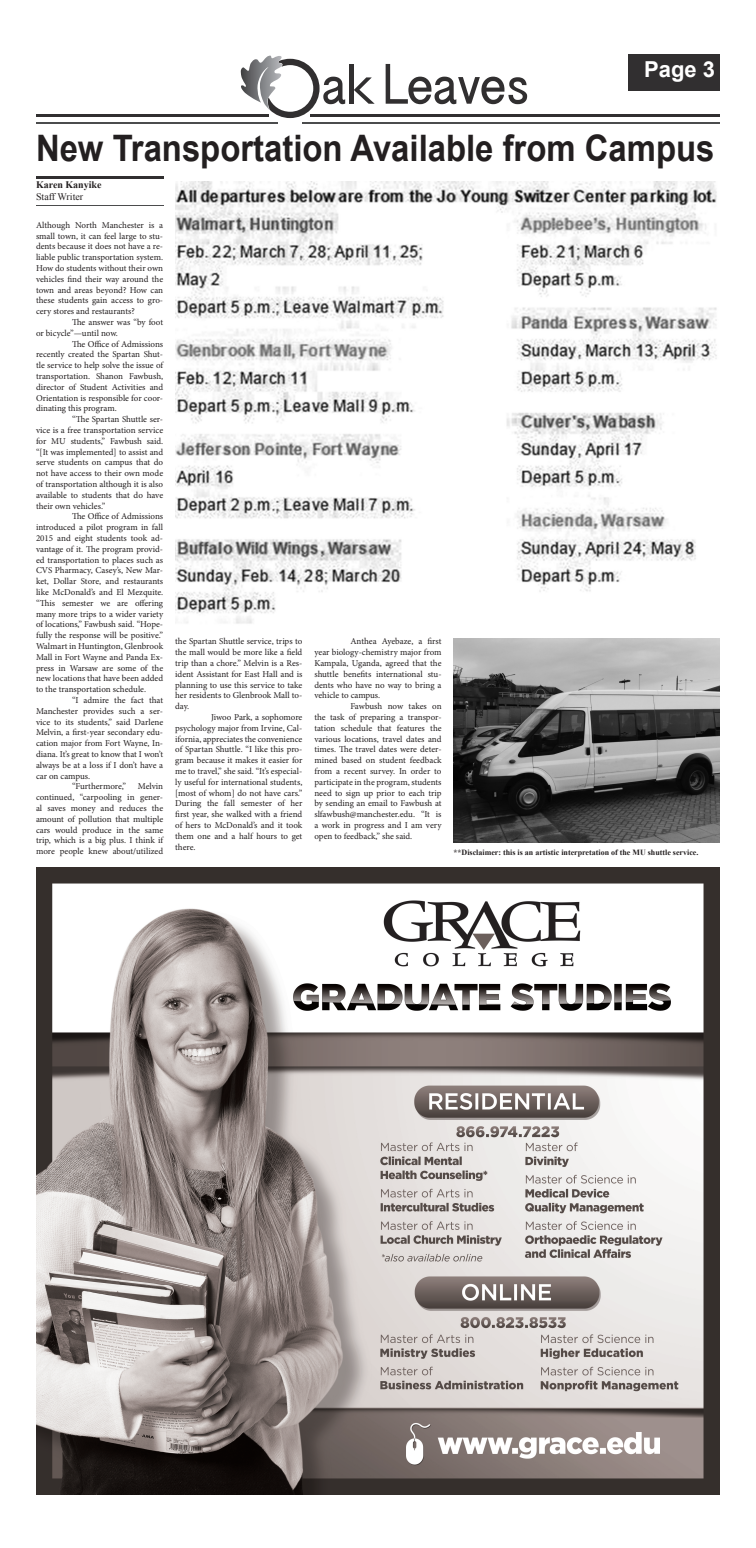
<style>
.page{position:relative;width:756px;height:1548px;background:#fff}
.page>*{position:absolute;margin:0;border:0;box-sizing:border-box;transform-origin:0 0}
.t1{font:700 36.5px "Arial";color:#231f20;scale:.9 1}
.t2{font:700 22px "Arial";color:#fff}
.t3{font:700 10px "Times New Roman";color:#231f20}
.t4{font:10px "Times New Roman";color:#231f20}
.t5{font:9px/10.8px "Minion Pro";letter-spacing:-.005em;color:#231f20;text-align:justify}
.t6{font:700 8px "Times New Roman";color:#231f20}
</style>
<div class="page">
<div style="left:629px;top:54px;width:91px;height:37px;background:#312f30"></div>
<svg style="left:241px;top:55px;width:104px;height:63px"></svg>
<svg style="left:386px;top:64px;width:141px;height:40px"></svg>
<hr style="left:350px;top:64px;width:4px;height:40px;background:#312f30">
<svg style="left:354px;top:77px;width:21px;height:27px"></svg>
<hr style="left:36px;top:114px;width:233px;height:3px;background:#312f30">
<hr style="left:311px;top:114px;width:409px;height:3px;background:#312f30">
<hr style="left:36px;top:122px;width:241px;height:2px;background:#4b4c4d">
<hr style="left:303px;top:122px;width:417px;height:2px;background:#4b4c4d">
<img style="left:36px;top:868px;width:684px;height:626px">
<hr style="left:36px;top:176px;width:127px;height:3px;background:#312f30">
<hr style="left:36px;top:205px;width:127px;height:1px;background:#4b4c4d">
<img style="left:175px;top:181px;width:542px;height:443px">
<img style="left:454px;top:638px;width:266px;height:205px">
<p class="t2" style="left:644px;top:55px;width:72px">Page 3</p>
<p class="t1" style="left:36px;top:123px;width:755px">New Transportation Available from Campus</p>
<p class="t3" style="left:36px;top:178px;width:67px">Karen Kanyike</p>
<p class="t4" style="left:36px;top:190px;width:49px">Staff Writer</p>
<p class="t5" style="left:36px;top:220px;width:129px">Although North Manchester is a small town, it can feel large to stu&shy;dents because it does not have a re&shy;liable public transportation system.<br>How do students without their own vehicles find their way around the town and areas beyond? How can these students gain access to gro&shy;cery stores and restaurants?</p>
<p class="t5" style="left:36px;top:317px;width:129px;text-indent:36px">The answer was “by foot or bicycle”—until now.</p>
<p class="t5" style="left:36px;top:338px;width:129px;text-indent:36px">The Office of Admissions recently created the Spartan Shut&shy;tle service to help solve the issue of transportation. Shanon Fawbush, director of Student Activities and Orientation is responsible for coor&shy;dinating this program.</p>
<p class="t5" style="left:36px;top:414px;width:129px;text-indent:36px">“The Spartan Shuttle ser&shy;vice is a free transportation service for MU students,” Fawbush said. “[It was implemented] to assist and serve students on campus that do not have access to their own mode of transportation although it is also available to students that do have their own vehicles.”</p>
<p class="t5" style="left:36px;top:511px;width:129px;text-indent:36px">The Office of Admissions introduced a pilot program in fall 2015 and eight students took ad&shy;vantage of it. The program provid&shy;ed transportation to places such as CVS Pharmacy, Casey’s, New Mar&shy;ket, Dollar Store, and restaurants like McDonald’s and El Mezquite. “This semester we are offering many more trips to a wider variety of locations,” Fawbush said. “Hope&shy;fully the response will be positive.” Walmart in Huntington, Glenbrook Mall in Fort Wayne and Panda Ex&shy;press in Warsaw are some of the new locations that have been added to the transportation schedule.</p>
<p class="t5" style="left:36px;top:695px;width:129px;text-indent:36px">“I admire the fact that Manchester provides such a ser&shy;vice to its students,” said Darlene Melvin, a first-year secondary edu&shy;cation major from Fort Wayne, In&shy;diana. It’s great to know that I won’t always be at a loss if I don’t have a car on campus.</p>
<p class="t5" style="left:72px;top:781px;width:56px">“Furthermore,”</p>
<p class="t5" style="left:36px;top:781px;width:129px;text-indent:102px">Melvin continued, “carpooling in gener&shy;al saves money and reduces the amount of pollution that multiple cars would produce in the same trip, which is a big plus. I think if more people knew about/utilized</p>
<p class="t5" style="left:175px;top:636px;width:129px">the Spartan Shuttle service, trips to the mall would be more like a field trip than a chore.” Melvin is a Res&shy;ident Assistant for East Hall and is planning to use this service to take her residents to Glenbrook Mall to&shy;day.</p>
<p class="t5" style="left:175px;top:712px;width:129px;text-indent:36px">Jiwoo Park, a sophomore psychology major from Irvine, Cal&shy;ifornia, appreciates the convenience of Spartan Shuttle. “I like this pro&shy;gram because it makes it easier for me to travel,” she said. “It’s especial&shy;ly useful for international students, [most of whom] do not have cars.” During the fall semester of her first year, she walked with a friend of hers to McDonald’s and it took them one and a half hours to get there.</p>
<p class="t5" style="left:314px;top:636px;width:129px;text-indent:36px">Anthea Ayebaze, a first year biology-chemistry major from Kampala, Uganda, agreed that the shuttle benefits international stu&shy;dents who have no way to bring a vehicle to campus.</p>
<p class="t5" style="left:314px;top:701px;width:129px;text-indent:36px">Fawbush now takes on the task of preparing a transpor&shy;tation schedule that features the various locations, travel dates and times. The travel dates were deter&shy;mined based on student feedback from a recent survey. In order to participate in the program, students need to sign up prior to each trip by sending an email to Fawbush at slfawbush@manchester.edu. “It is a work in progress and I am very open to feedback,” she said.</p>
<p class="t6" style="left:454px;top:847px;width:246px">**Disclaimer: this is an artistic interpretation of the MU shuttle service.</p>
</div>
